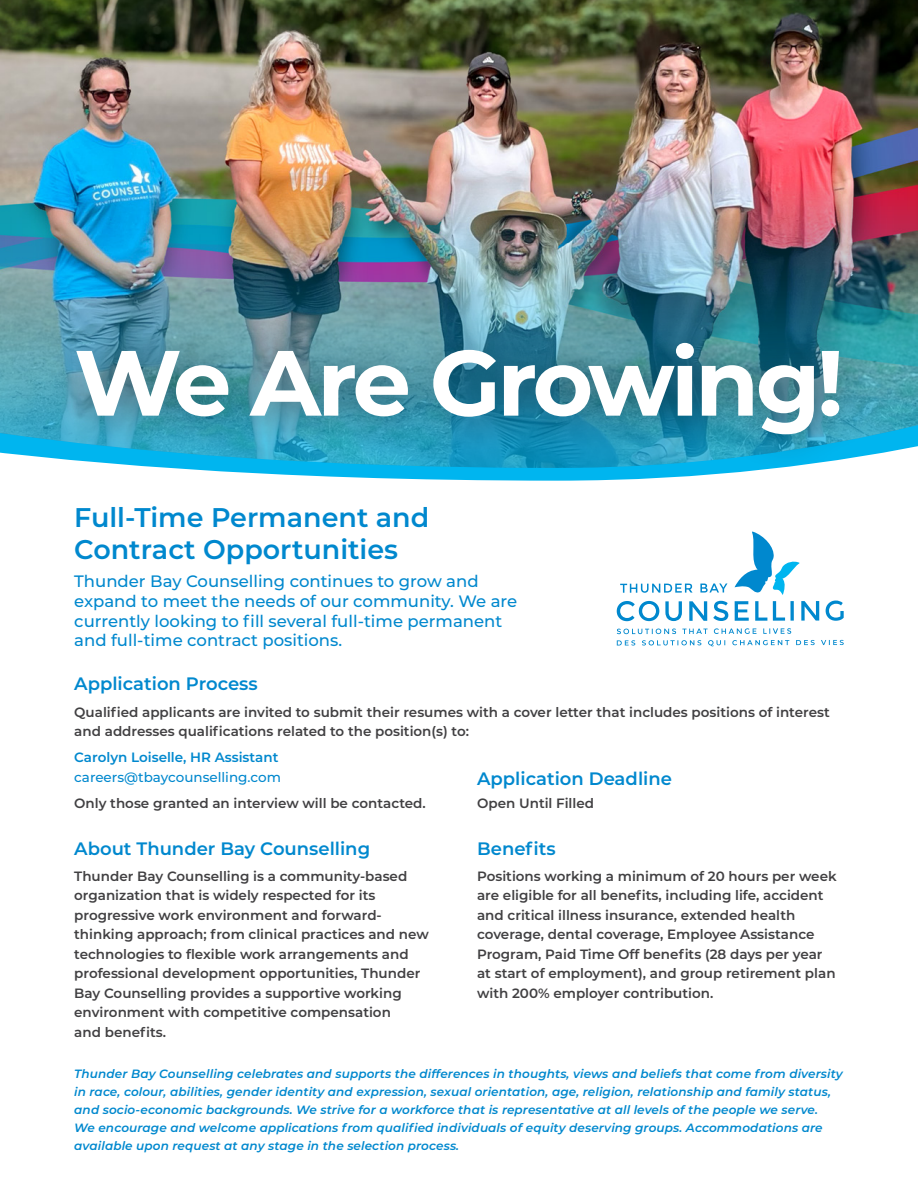
<style>
.page{position:relative;width:918px;height:1188px;background:#fff}
.page>*{position:absolute;margin:0;border:0;box-sizing:border-box;transform-origin:0 0}
.t1{font:700 92.4px "Montserrat";letter-spacing:-.04em;color:#fff}
.t2{font:600 27px/32.4px "Montserrat";color:#0088ce}
.t3{font:600 18px "Montserrat";color:#0088ce}
.t4{font:500 16.5px/19.8px "Montserrat";color:#0088ce}
.t5{font:600 13.5px/19.5px "Montserrat";color:#414042}
.t6{font:600 13.5px "Montserrat";color:#0088ce}
.t7{font:500 13.5px "Montserrat";color:#0088ce}
.t8{font:italic 600 12px/18px "Montserrat";letter-spacing:.01em;color:#0088ce}
</style>
<div class="page">
<svg style="left:216px;top:471px;width:533px;height:10px;fill:#00b5ef"></svg>
<img style="left:0;top:0;width:918px;height:458px">
<svg style="left:617px;top:629px;width:59px;height:5px"></svg>
<svg style="left:682px;top:629px;width:26px;height:5px"></svg>
<svg style="left:714px;top:628px;width:43px;height:6px"></svg>
<svg style="left:763px;top:628px;width:28px;height:6px"></svg>
<svg style="left:617px;top:640px;width:227px;height:6px"></svg>
<svg style="left:735px;top:531px;width:65px;height:64px"></svg>
<svg style="left:617px;top:601px;width:42px;height:20px"></svg>
<svg style="left:665px;top:601px;width:17px;height:20px"></svg>
<svg style="left:689px;top:601px;width:18px;height:20px"></svg>
<svg style="left:713px;top:601px;width:15px;height:20px"></svg>
<svg style="left:735px;top:601px;width:14px;height:20px"></svg>
<svg style="left:755px;top:601px;width:12px;height:20px"></svg>
<svg style="left:773px;top:601px;width:21px;height:20px"></svg>
<svg style="left:801px;top:601px;width:18px;height:20px"></svg>
<svg style="left:826px;top:601px;width:18px;height:20px"></svg>
<svg style="left:620px;top:584px;width:73px;height:9px"></svg>
<svg style="left:700px;top:583px;width:27px;height:10px"></svg>
<div style="left:43px;top:308px;width:832px;height:163px;background:#231f20;opacity:.5"></div>
<h1 class="t1" style="left:74px;top:316px;width:771px">We Are Growing!</h1>
<h2 class="t2" style="left:74px;top:500px;width:357px">Full-Time Permanent and<br>Contract Opportunities</h2>
<p class="t4" style="left:74px;top:571px;width:444px">Thunder Bay Counselling continues to grow and expand to meet the needs of our community. We are currently looking to fill several full-time permanent and full-time contract positions.</p>
<h3 class="t3" style="left:74px;top:671px;width:185px">Application Process</h3>
<p class="t5" style="left:74px;top:701px;width:757px">Qualified applicants are invited to submit their resumes with a cover letter that includes positions of interest and addresses qualifications related to the position(s) to:</p>
<p class="t6" style="left:74px;top:748px;width:206px">Carolyn Loiselle, HR Assistant</p>
<p class="t7" style="left:74px;top:768px;width:208px">careers@tbaycounselling.com</p>
<p class="t5" style="left:74px;top:793px;width:353px">Only those granted an interview will be contacted.</p>
<h3 class="t3" style="left:477px;top:766px;width:196px">Application Deadline</h3>
<p class="t5" style="left:477px;top:793px;width:118px">Open Until Filled</p>
<h3 class="t3" style="left:74px;top:836px;width:297px">About Thunder Bay Counselling</h3>
<p class="t5" style="left:74px;top:866px;width:356px">Thunder Bay Counselling is a community-based organization that is widely respected for its progressive work environment and forward&shy;thinking approach; from clinical practices and new technologies to flexible work arrangements and professional development opportunities, Thunder Bay Counselling provides a supportive working environment with competitive compensation<br>and benefits.</p>
<h3 class="t3" style="left:477px;top:836px;width:80px">Benefits</h3>
<p class="t5" style="left:477px;top:866px;width:361px">Positions working a minimum of 20 hours per week are eligible for all benefits, including life, accident and critical illness insurance, extended health coverage, dental coverage, Employee Assistance Program, Paid Time Off benefits (28 days per year at start of employment), and group retirement plan with 200% employer contribution.</p>
<p class="t8" style="left:74px;top:1064px;width:770px">Thunder Bay Counselling celebrates and supports the differences in thoughts, views and beliefs that come from diversity in race, colour, abilities, gender identity and expression, sexual orientation, age, religion, relationship and family status, and socio-economic backgrounds. We strive for a workforce that is representative at all levels of the people we serve.<br>We encourage and welcome applications from qualified individuals of equity deserving groups. Accommodations are available upon request at any stage in the selection process.</p>
</div>
